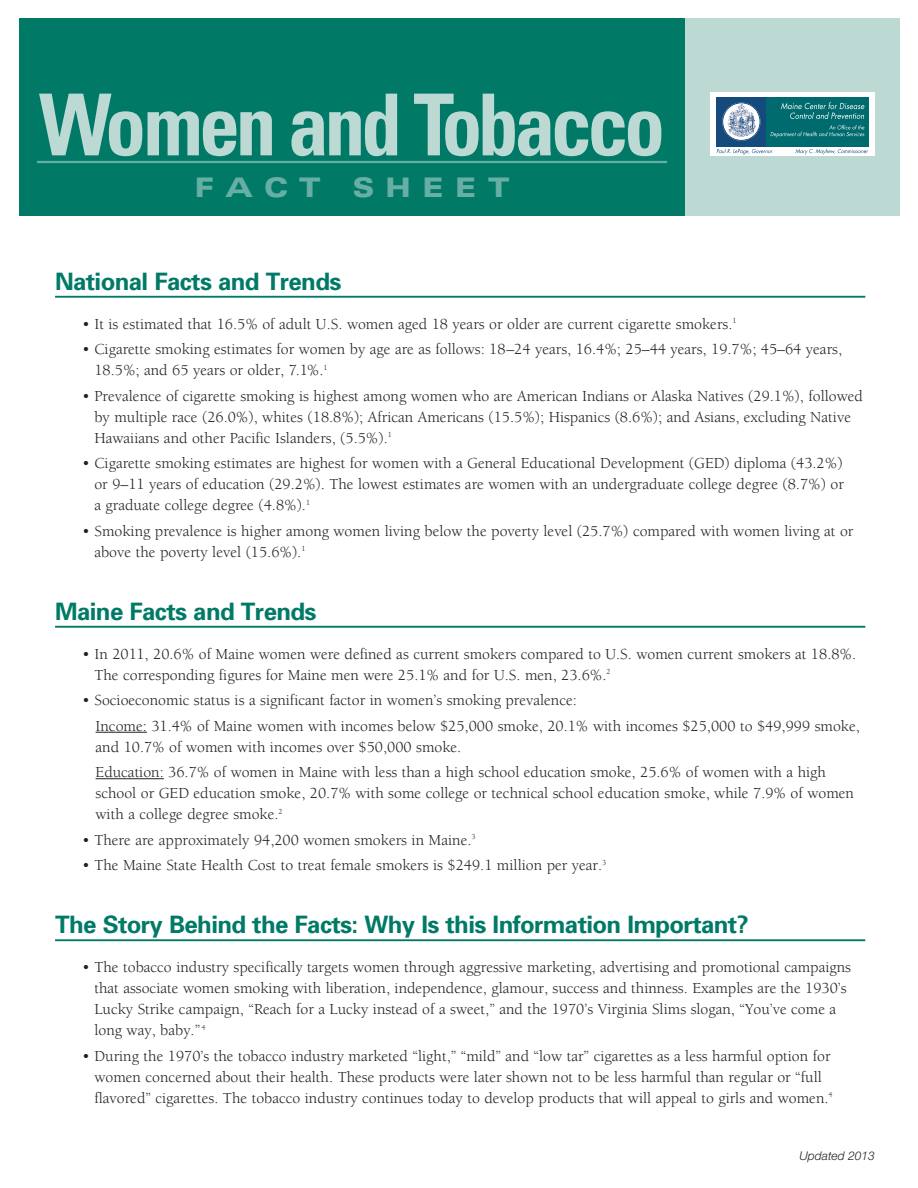
<style>
.page{position:relative;width:918px;height:1188px;background:#fff}
.page>*{position:absolute;margin:0;border:0;box-sizing:border-box;transform-origin:0 0}
.t1{font:700 condensed 85.5px "Univers";letter-spacing:-.05em;color:#bcd9d4;scale:.95 1}
.t2{font:900 expanded 27px "Univers";letter-spacing:.4em;color:#67aea4}
.t3{font:700 24px "Univers";letter-spacing:-.025em;color:#007a66}
.t4{font:15.75px/21px "Berkeley";color:#231f20}
.t5{font:italic 300 12px "Helvetica Neue LT Pro";color:#231f20}
</style>
<div class="page">
<div style="left:676px;top:18px;width:224px;height:198px;background:#bcd9d4"></div>
<div style="left:19px;top:18px;width:666px;height:198px;background:#007a66"></div>
<hr style="left:37px;top:161px;width:630px;height:2px;background:#67aea4">
<hr style="left:55px;top:296px;width:810px;height:2px;background:#007a66">
<hr style="left:55px;top:626px;width:810px;height:2px;background:#007a66">
<hr style="left:96px;top:732px;width:51px;height:1px;background:#231f20">
<hr style="left:96px;top:778px;width:68px;height:1px;background:#231f20">
<hr style="left:55px;top:939px;width:810px;height:2px;background:#007a66">
<div style="left:710px;top:92px;width:164px;height:64px;background:#fff"></div>
<div style="left:717px;top:97px;width:152px;height:50px;background:#006b6e"></div>
<div style="left:716px;top:97px;width:50px;height:50px;background:#144a7c"></div>
<svg style="left:717px;top:149px;width:151px;height:6px"></svg>
<svg style="left:781px;top:102px;width:84px;height:17px"></svg>
<svg style="left:771px;top:125px;width:93px;height:13px"></svg>
<hr style="left:770px;top:123px;width:94px;height:1px;background:#fff">
<svg style="left:722px;top:102px;width:39px;height:39px"></svg>
<div style="left:721px;top:101px;width:41px;height:41px;border:1px solid #144a7c;border-radius:50%"></div>
<div style="left:723px;top:103px;width:37px;height:38px;border:1px solid #144a7c;border-radius:50%"></div>
<img style="left:726px;top:104px;width:31px;height:35px">
<h1 class="t1" style="left:39px;top:73px;width:660px">Women and Tobacco</h1>
<h2 class="t2" style="left:194px;top:172px;width:317px">FACT SHEET</h2>
<h3 class="t3" style="left:55px;top:266px;width:288px">National Facts and Trends</h3>
<p class="t4" style="left:82px;top:314px;width:656px">• It is estimated that 16.5% of adult U.S. women aged 18 years or older are current cigarette smokers.<sup>1</sup></p>
<p class="t4" style="left:94px;top:339px;width:749px;text-indent:-12px">• Cigarette smoking estimates for women by age are as follows: 18–24 years, 16.4%; 25–44 years, 19.7%; 45–64 years,<br>18.5%; and 65 years or older, 7.1%.<sup>1</sup></p>
<p class="t4" style="left:94px;top:386px;width:770px;text-indent:-12px">• Prevalence of cigarette smoking is highest among women who are American Indians or Alaska Natives (29.1%), followed by multiple race (26.0%), whites (18.8%); African Americans (15.5%); Hispanics (8.6%); and Asians, excluding Native<br>Hawaiians and other Pacific Islanders, (5.5%).<sup>1</sup></p>
<p class="t4" style="left:94px;top:453px;width:751px;text-align:justify;text-indent:-12px">• Cigarette smoking estimates are highest for women with a General Educational Development (GED) diploma (43.2%) or 9–11 years of education (29.2%). The lowest estimates are women with an undergraduate college degree (8.7%) or a graduate college degree (4.8%).<sup>1</sup></p>
<p class="t4" style="left:94px;top:521px;width:761px;text-indent:-12px">• Smoking prevalence is higher among women living below the poverty level (25.7%) compared with women living at or above the poverty level (15.6%).<sup>1</sup></p>
<h3 class="t3" style="left:55px;top:596px;width:263px">Maine Facts and Trends</h3>
<p class="t4" style="left:94px;top:644px;width:763px;text-indent:-12px">• In 2011, 20.6% of Maine women were defined as current smokers compared to U.S. women current smokers at 18.8%.<br>The corresponding figures for Maine men were 25.1% and for U.S. men, 23.6%.<sup>2</sup></p>
<p class="t4" style="left:96px;top:688px;width:766px;line-height:25.5px;text-indent:-13px">• Socioeconomic status is a significant factor in women’s smoking prevalence:<br>Income: 31.4% of Maine women with incomes below $25,000 smoke, 20.1% with incomes $25,000 to $49,999 smoke,</p>
<p class="t4" style="left:96px;top:734px;width:732px;line-height:25.5px">and 10.7% of women with incomes over $50,000 smoke.<br>Education: 36.7% of women in Maine with less than a high school education smoke, 25.6% of women with a high</p>
<p class="t4" style="left:96px;top:783px;width:760px">school or GED education smoke, 20.7% with some college or technical school education smoke, while 7.9% of women with a college degree smoke.<sup>2</sup></p>
<p class="t4" style="left:82px;top:830px;width:395px">• There are approximately 94,200 women smokers in Maine.<sup>3</sup></p>
<p class="t4" style="left:82px;top:855px;width:526px">• The Maine State Health Cost to treat female smokers is $249.1 million per year.<sup>3</sup></p>
<h3 class="t3" style="left:55px;top:909px;width:695px">The Story Behind the Facts: Why Is this Information Important?</h3>
<p class="t4" style="left:94px;top:957px;width:758px;text-indent:-12px">• The tobacco industry specifically targets women through aggressive marketing, advertising and promotional campaigns that associate women smoking with liberation, independence, glamour, success and thinness. Examples are the 1930’s Lucky Strike campaign, “Reach for a Lucky instead of a sweet,” and the 1970’s Virginia Slims slogan, “You’ve come a long way, baby.” <sup>4</sup></p>
<p class="t4" style="left:94px;top:1046px;width:740px;text-indent:-12px">• During the 1970’s the tobacco industry marketed “light,” “mild” and “low tar” cigarettes as a less harmful option for women concerned about their health. These products were later shown not to be less harmful than regular or “full flavored” cigarettes. The tobacco industry continues today to develop products that will appeal to girls and women.<sup>4</sup></p>
<p class="t5" style="left:800px;top:1149px;width:77px">Updated 2013</p>
</div>
